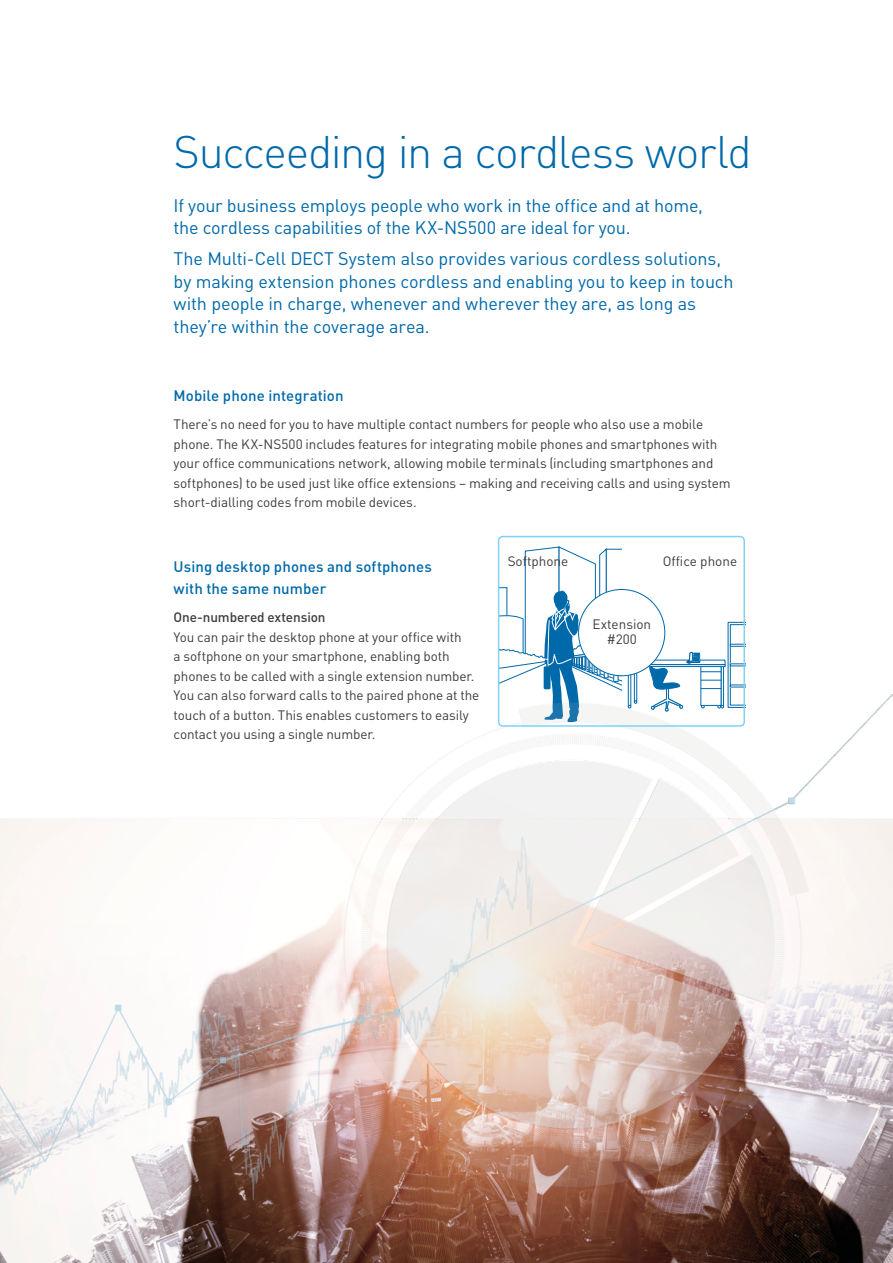
<style>
.page{position:relative;width:893px;height:1263px;background:#fff}
.page>*{position:absolute;margin:0;border:0;box-sizing:border-box;transform-origin:0 0}
.Title_1{font:300 45px "DIN Pro";letter-spacing:-.03em;color:#0069aa}
.Title_1-2{font:18px/22.5px "DIN Pro";letter-spacing:-.01em;color:#0069aa}
.t1{font:500 15px/22.5px "DIN Pro";letter-spacing:.005em;color:#0069aa}
.body_copy{font:13.5px/19.5px "DIN Pro";letter-spacing:-.01em;color:#3c3c3b}
.t2{font:500 13.5px "DIN Pro";letter-spacing:-.01em;color:#3c3c3b}
</style>
<div class="page">
<img style="left:0;top:535px;width:893px;height:728px">
<div style="left:498px;top:536px;width:247px;height:191px;border:2px solid #83d0f5;border-radius:4px"></div>
<p class="Title_1" style="left:174px;top:117px;width:580px">Succeeding in a cordless world</p>
<p class="Title_1-2" style="left:174px;top:192px;width:531px">If your business employs people who work in the office and at home, the cordless capabilities of the KX-NS500 are ideal for you.</p>
<p class="Title_1-2" style="left:174px;top:246px;width:562px">The Multi-Cell DECT System also provides various cordless solutions, by making extension phones cordless and enabling you to keep in touch with people in charge, whenever and wherever they are, as long as they’re within the coverage area.</p>
<p class="t1" style="left:174px;top:383px;width:171px">Mobile phone integration</p>
<p class="body_copy" style="left:174px;top:413px;width:559px">There’s no need for you to have multiple contact numbers for people who also use a mobile phone. The KX-NS500 includes features for integrating mobile phones and smartphones with your office communications network, allowing mobile terminals (including smartphones and softphones) to be used just like office extensions – making and receiving calls and using system short-dialling codes from mobile devices.</p>
<p class="t1" style="left:174px;top:553px;width:260px">Using desktop phones and softphones with the same number</p>
<p class="t2" style="left:174px;top:606px;width:153px">One-numbered extension</p>
<p class="body_copy" style="left:174px;top:625px;width:307px">You can pair the desktop phone at your office with<br>a softphone on your smartphone, enabling both phones to be called with a single extension number.<br>You can also forward calls to the paired phone at the touch of a button. This enables customers to easily contact you using a single number.</p>
<p class="body_copy" style="left:508px;top:550px;width:62px">Softphone</p>
<p class="body_copy" style="left:663px;top:550px;width:76px">Office phone</p>
<p class="body_copy" style="left:593px;top:615px;width:60px;line-height:15px;text-align:center">Extension #200</p>
</div>
